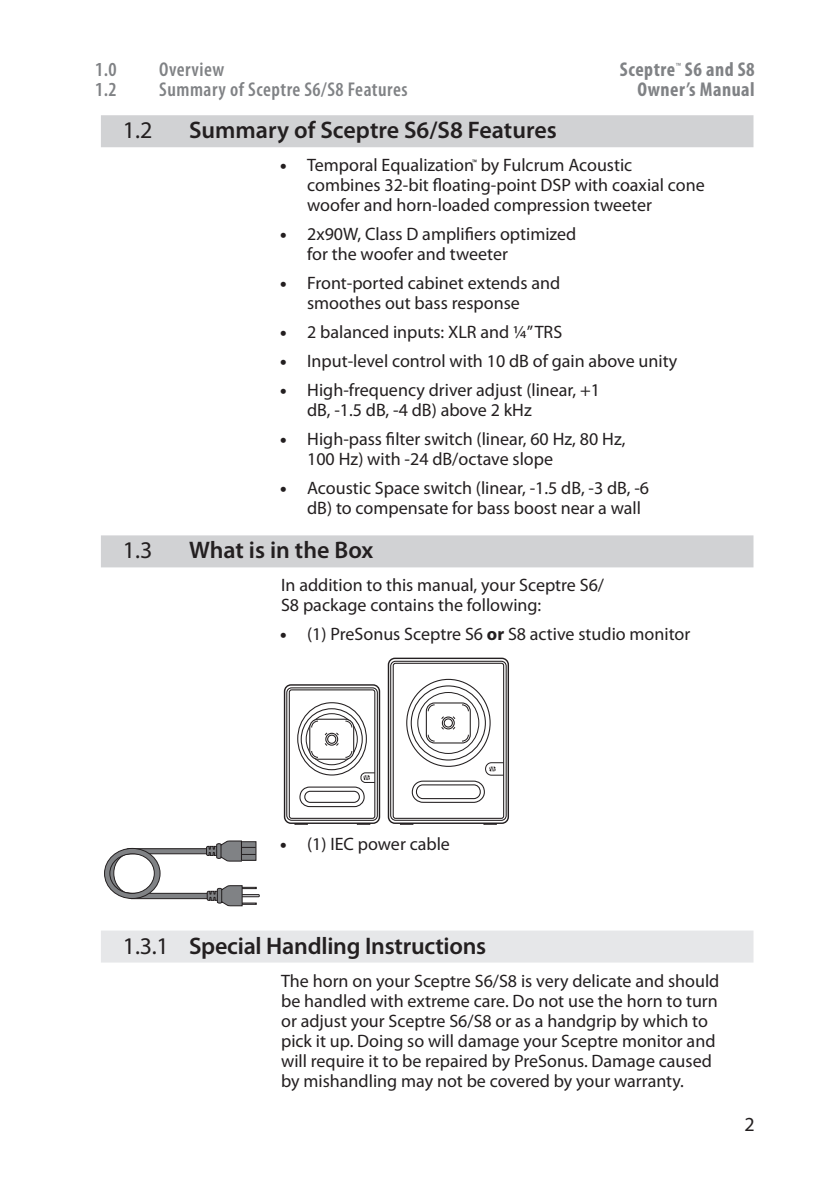
<style>
.page{position:relative;width:840px;height:1191px;background:#fff}
.page>*{position:absolute;margin:0;border:0;box-sizing:border-box;transform-origin:0 0}
._0_N_Section_Head{font:600 24px "Myriad Pro";color:#231f20}
._0_N_M_Subsection_He{font:600 24px "Myriad Pro";letter-spacing:-.01em;color:#231f20}
._0_N_Section_Head-2{font:24px "Myriad Pro";color:#231f20}
.Section_Sub_Titles_l{font:600 condensed 20px "Myriad Pro";letter-spacing:.025em;color:#808285}
.t1{font:700 condensed 20px/20px "Myriad Pro";letter-spacing:.025em;color:#808285;text-align:right}
.t2{font:20px "Myriad Pro";color:#231f20}
.Body{font:18px/20px "Myriad Pro";color:#231f20}
.s1{font-weight:900}
.s2{font-weight:700}
.s3{font-weight:400}
</style>
<div class="page">
<div style="left:101px;top:115px;width:652px;height:32px;background:#d1d2d4"></div>
<div style="left:101px;top:535px;width:652px;height:32px;background:#d1d2d4"></div>
<div style="left:101px;top:930px;width:652px;height:32px;background:#e6e7e9"></div>
<div style="left:284px;top:684px;width:96px;height:140px;border:1px solid #231f20;border-radius:6px"></div>
<div style="left:286px;top:687px;width:91px;height:134px;border:1px solid #231f20;border-radius:5px"></div>
<svg style="left:288px;top:689px;width:87px;height:135px"></svg>
<svg style="left:388px;top:658px;width:120px;height:165px"></svg>
<div style="left:387px;top:657px;width:121px;height:167px;border:1px solid #231f20;border-radius:6px"></div>
<div style="left:390px;top:661px;width:116px;height:160px;border:1px solid #231f20;border-radius:5px"></div>
<div style="left:393px;top:663px;width:110px;height:155px;background:#fff;border-radius:2px"></div>
<div style="left:392px;top:663px;width:112px;height:156px;border:1px solid #231f20;border-radius:2px"></div>
<svg style="left:406px;top:679px;width:84px;height:87px"></svg>
<svg style="left:411px;top:686px;width:74px;height:74px"></svg>
<div style="left:410px;top:685px;width:75px;height:75px;border:1px solid #231f20;border-radius:50%"></div>
<svg style="left:417px;top:692px;width:61px;height:61px"></svg>
<div style="left:417px;top:692px;width:62px;height:62px;border:1px solid #231f20;border-radius:50%"></div>
<div style="left:426px;top:703px;width:44px;height:40px;background:#fff;border-radius:8px"></div>
<div style="left:425px;top:702px;width:45px;height:41px;border:1px solid #231f20;border-radius:8px"></div>
<div style="left:441px;top:716px;width:13px;height:13px;border:1px solid #231f20;border-radius:50%"></div>
<div style="left:443px;top:718px;width:9px;height:9px;border:1px solid #231f20;border-radius:50%"></div>
<svg style="left:461px;top:734px;width:8px;height:8px"></svg>
<svg style="left:451px;top:726px;width:4px;height:4px"></svg>
<svg style="left:427px;top:726px;width:17px;height:16px"></svg>
<svg style="left:462px;top:704px;width:7px;height:8px"></svg>
<svg style="left:451px;top:716px;width:4px;height:4px"></svg>
<svg style="left:427px;top:704px;width:17px;height:16px"></svg>
<svg style="left:411px;top:762px;width:93px;height:41px"></svg>
<div style="left:238px;top:894px;width:21px;height:3px;border:1px solid #231f20"></div>
<svg style="left:104px;top:840px;width:152px;height:67px"></svg>
<p class="Section_Sub_Titles_l" style="left:95px;top:58px;width:23px">1.0</p>
<p class="Section_Sub_Titles_l" style="left:159px;top:58px;width:67px">Overview</p>
<p class="Section_Sub_Titles_l" style="left:95px;top:78px;width:23px">1.2</p>
<p class="Section_Sub_Titles_l" style="left:159px;top:78px;width:250px">Summary of Sceptre S6/S8 Features</p>
<p class="t1" style="left:619px;top:59px;width:136px">Sceptre<sup>™</sup> S6 and S8<br>Owner’s Manual</p>
<p class="_0_N_Section_Head-2" style="left:123px;top:117px;width:31px">1.2</p>
<p class="_0_N_Section_Head" style="left:189px;top:117px;width:369px">Summary of Sceptre S6/S8 Features</p>
<p class="Body" style="left:307px;top:156px;width:399px;text-indent:-27px"><span class="s1">•</span> Temporal Equalization<sup>™</sup> by Fulcrum Acoustic combines 32-bit floating-point DSP with coaxial cone woofer and horn-loaded compression tweeter</p>
<p class="Body" style="left:307px;top:225px;width:270px;text-indent:-27px"><span class="s1">•</span> 2x90W, Class D amplifiers optimized for the woofer and tweeter</p>
<p class="Body" style="left:307px;top:274px;width:254px;text-indent:-27px"><span class="s1">•</span> Front-ported cabinet extends and smoothes out bass response</p>
<p class="Body" style="left:280px;top:323px;width:283px"><span class="s1">•</span> 2 balanced inputs: XLR and ¼” TRS</p>
<p class="Body" style="left:280px;top:352px;width:398px"><span class="s1">•</span> Input-level control with 10 dB of gain above unity</p>
<p class="Body" style="left:307px;top:381px;width:294px;text-indent:-27px"><span class="s1">•</span> High-frequency driver adjust (linear, +1 dB, -1.5 dB, -4 dB) above 2 kHz</p>
<p class="Body" style="left:307px;top:430px;width:320px;text-indent:-27px"><span class="s1">•</span> High-pass filter switch (linear, 60 Hz, 80 Hz,<br>100 Hz) with -24 dB/octave slope</p>
<p class="Body" style="left:307px;top:479px;width:343px;text-indent:-27px"><span class="s1">•</span> Acoustic Space switch (linear, -1.5 dB, -3 dB, -6 dB) to compensate for bass boost near a wall</p>
<p class="_0_N_Section_Head-2" style="left:123px;top:537px;width:31px">1.3</p>
<p class="_0_N_Section_Head" style="left:189px;top:537px;width:186px">What is in the Box</p>
<p class="Body" style="left:281px;top:576px;width:324px">In addition to this manual, your Sceptre S6/<br>S8 package contains the following:</p>
<p class="Body" style="left:280px;top:625px;width:411px"><span class="s1">•</span> (1) PreSonus Sceptre S6 <span class="s2">or</span> S8 active studio monitor</p>
<p class="Body" style="left:280px;top:834px;width:171px"><span class="s1">•</span> (1) IEC power cable</p>
<p class="_0_N_M_Subsection_He" style="left:123px;top:932px;width:364px"><span class="s3">1.3.1</span> Special Handling Instructions</p>
<p class="Body" style="left:281px;top:971px;width:439px">The horn on your Sceptre S6/S8 is very delicate and should be handled with extreme care. Do not use the horn to turn or adjust your Sceptre S6/S8 or as a handgrip by which to pick it up. Doing so will damage your Sceptre monitor and will require it to be repaired by PreSonus. Damage caused by mishandling may not be covered by your warranty.</p>
<p class="t2" style="left:744px;top:1113px;width:12px">2</p>
</div>
